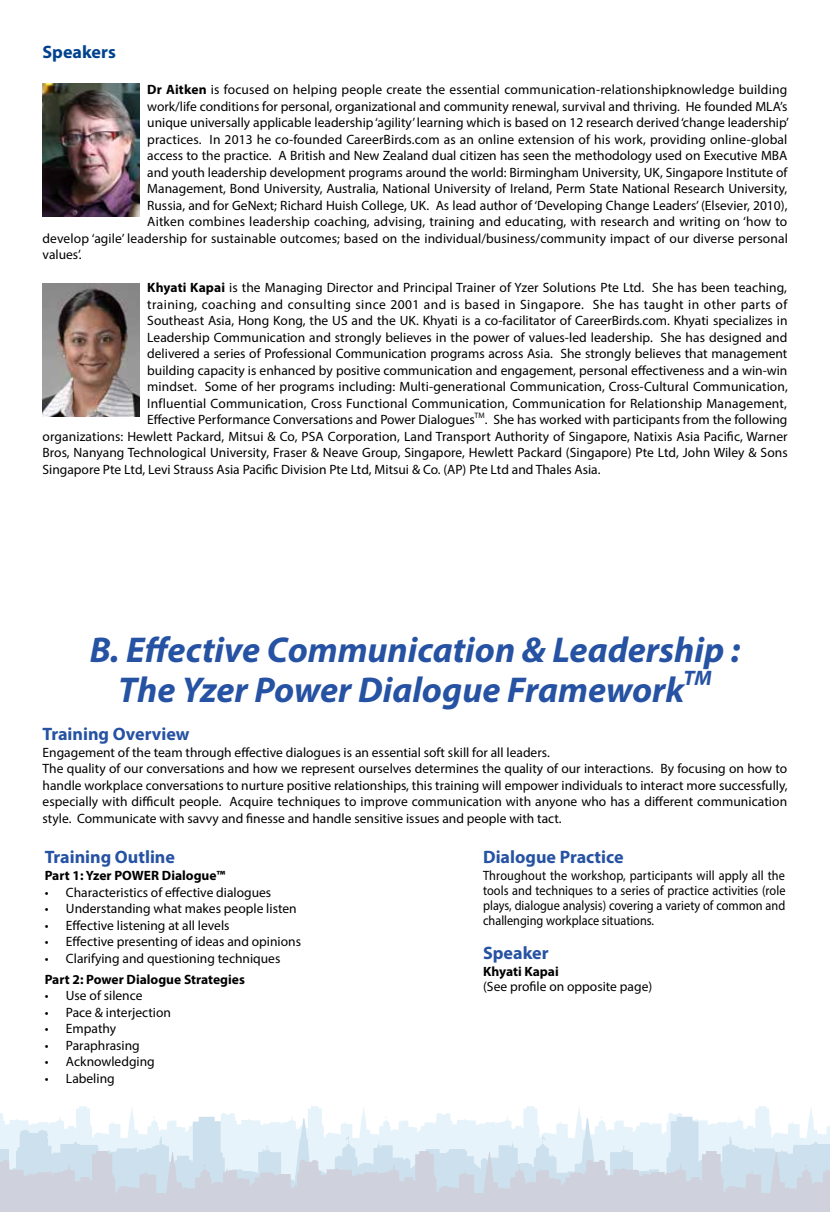
<style>
.page{position:relative;width:830px;height:1212px;background:#fff}
.page>*{position:absolute;margin:0;border:0;box-sizing:border-box;transform-origin:0 0}
.t1{font:italic 700 36px/40.5px "Myriad Pro";color:#2652a3}
.t2{font:italic 700 21px "Myriad Pro";color:#2652a3}
.t3{font:700 18px "Myriad Pro";color:#2652a3}
.t4{font:700 18px "Myriad Pro";color:#00428e}
.t5{font:13.5px/16.5px "Myriad Pro";color:#000;text-align:justify}
.t6{font:13.5px/15px "Myriad Pro";color:#000;text-align:justify;scale:.91 1}
.t7{font:700 13.5px "Myriad Pro";color:#000}
.t8{font:7.8px "Myriad Pro";color:#000}
.s1{font-weight:700}
</style>
<div class="page">
<svg style="left:0;top:1106px;width:829px;height:106px"></svg>
<img style="left:43px;top:83px;width:96px;height:133px">
<img style="left:43px;top:284px;width:96px;height:133px">
<h3 class="t4" style="left:43px;top:40px;width:75px">Speakers</h3>
<p class="t5" style="left:147px;top:81px;width:641px"><span class="s1">Dr Aitken</span> is focused on helping people create the essential communication-relationshipknowledge building</p>
<p class="t5" style="left:147px;top:98px;width:641px">work/life conditions for personal, organizational and community renewal, survival and thriving. He founded MLA’s</p>
<p class="t5" style="left:147px;top:114px;width:643px">unique universally applicable leadership ‘agility’ learning which is based on 12 research derived ‘change leadership’</p>
<p class="t5" style="left:147px;top:131px;width:641px">practices. In 2013 he co-founded CareerBirds.com as an online extension of his work, providing online-global</p>
<p class="t5" style="left:147px;top:147px;width:641px">access to the practice. A British and New Zealand dual citizen has seen the methodology used on Executive MBA</p>
<p class="t5" style="left:147px;top:164px;width:641px">and youth leadership development programs around the world: Birmingham University, UK, Singapore Institute of</p>
<p class="t5" style="left:147px;top:180px;width:641px">Management, Bond University, Australia, National University of Ireland, Perm State National Research University,</p>
<p class="t5" style="left:147px;top:197px;width:641px">Russia, and for GeNext; Richard Huish College, UK. As lead author of ‘Developing Change Leaders’ (Elsevier, 2010),</p>
<p class="t5" style="left:147px;top:213px;width:641px">Aitken combines leadership coaching, advising, training and educating, with research and writing on ‘how to</p>
<p class="t5" style="left:43px;top:230px;width:746px">develop ‘agile’ leadership for sustainable outcomes; based on the individual/business/community impact of our diverse personal</p>
<p class="t5" style="left:43px;top:246px;width:40px">values’.</p>
<p class="t5" style="left:147px;top:279px;width:641px"><span class="s1">Khyati Kapai</span> is the Managing Director and Principal Trainer of Yzer Solutions Pte Ltd. She has been teaching, training, coaching and consulting since 2001 and is based in Singapore. She has taught in other parts of Southeast Asia, Hong Kong, the US and the UK. Khyati is a co-facilitator of CareerBirds.com. Khyati specializes in Leadership Communication and strongly believes in the power of values-led leadership. She has designed and delivered a series of Professional Communication programs across Asia. She strongly believes that management building capacity is enhanced by positive communication and engagement, personal effectiveness and a win-win mindset. Some of her programs including: Multi-generational Communication, Cross-Cultural Communication, Influential Communication, Cross Functional Communication, Communication for Relationship Management, Effective Performance Conversations and Power Dialogues</p>
<p class="t8" style="left:474px;top:411px;width:12px">TM</p>
<p class="t5" style="left:43px;top:411px;width:746px;text-indent:442px">. She has worked with participants from the following organizations: Hewlett Packard, Mitsui &amp; Co, PSA Corporation, Land Transport Authority of Singapore, Natixis Asia Pacific, Warner Bros, Nanyang Technological University, Fraser &amp; Neave Group, Singapore, Hewlett Packard (Singapore) Pte Ltd, John Wiley &amp; Sons Singapore Pte Ltd, Levi Strauss Asia Pacific Division Pte Ltd, Mitsui &amp; Co. (AP) Pte Ltd and Thales Asia.</p>
<h1 class="t1" style="left:118px;top:628px;width:623px;text-indent:-29px">B. Effective Communication &amp; Leadership :<br>The Yzer Power Dialogue Framework</h1>
<h2 class="t2" style="left:683px;top:664px;width:30px">TM</h2>
<h3 class="t3" style="left:43px;top:722px;width:148px">Training Overview</h3>
<p class="t5" style="left:43px;top:744px;width:746px;text-align:left">Engagement of the team through effective dialogues is an essential soft skill for all leaders.<br>The quality of our conversations and how we represent ourselves determines the quality of our interactions. By focusing on how to handle workplace conversations to nurture positive relationships, this training will empower individuals to interact more successfully, especially with difficult people. Acquire techniques to improve communication with anyone who has a different communication style. Communicate with savvy and finesse and handle sensitive issues and people with tact.</p>
<h3 class="t3" style="left:45px;top:845px;width:132px">Training Outline</h3>
<p class="t7" style="left:45px;top:867px;width:182px">Part 1: Yzer POWER Dialogue™</p>
<p class="t5" style="left:45px;top:884px;width:228px">• Characteristics of effective dialogues</p>
<p class="t5" style="left:45px;top:900px;width:253px">• Understanding what makes people listen</p>
<p class="t5" style="left:45px;top:917px;width:186px">• Effective listening at all levels</p>
<p class="t5" style="left:45px;top:933px;width:258px">• Effective presenting of ideas and opinions</p>
<p class="t5" style="left:45px;top:950px;width:237px">• Clarifying and questioning techniques</p>
<p class="t7" style="left:45px;top:970px;width:201px">Part 2: Power Dialogue Strategies</p>
<p class="t5" style="left:45px;top:987px;width:99px">• Use of silence</p>
<p class="t5" style="left:45px;top:1004px;width:128px">• Pace &amp; interjection</p>
<p class="t5" style="left:45px;top:1020px;width:73px">• Empathy</p>
<p class="t5" style="left:45px;top:1037px;width:97px">• Paraphrasing</p>
<p class="t5" style="left:45px;top:1053px;width:111px">• Acknowledging</p>
<p class="t5" style="left:45px;top:1070px;width:71px">• Labeling</p>
<h3 class="t3" style="left:483px;top:845px;width:142px">Dialogue Practice</h3>
<p class="t6" style="left:483px;top:868px;width:333px">Throughout the workshop, participants will apply all the tools and techniques to a series of practice activities (role plays, dialogue analysis) covering a variety of common and challenging workplace situations.</p>
<h3 class="t3" style="left:483px;top:941px;width:67px">Speaker</h3>
<p class="t7" style="left:483px;top:963px;width:77px">Khyati Kapai</p>
<p class="t5" style="left:483px;top:978px;width:171px">(See profile on opposite page)</p>
</div>
